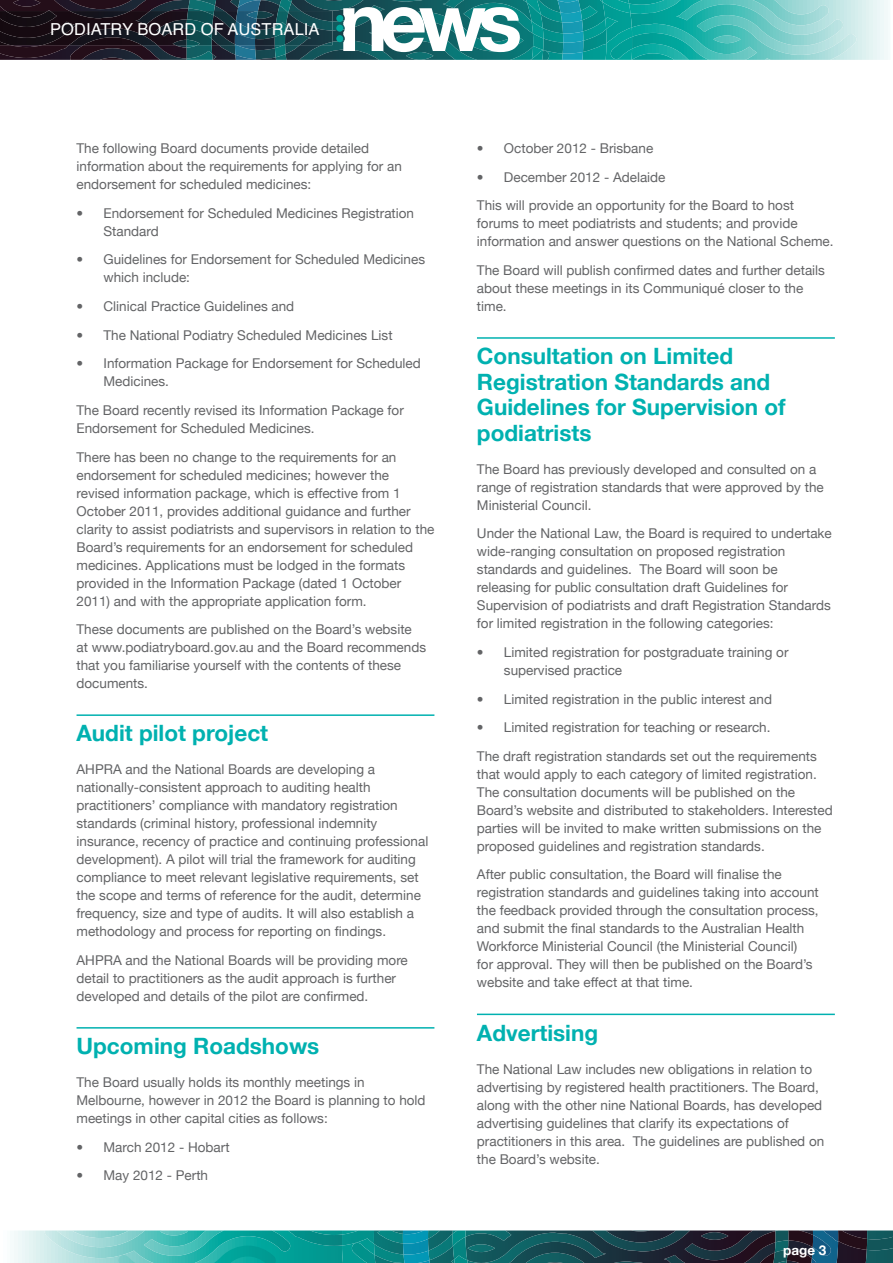
<style>
.page{position:relative;width:893px;height:1263px;background:#fff}
.page>*{position:absolute;margin:0;border:0;box-sizing:border-box;transform-origin:0 0}
.t1{font:700 22.5px/25.5px "Helvetica Neue";color:#00b1b0}
.t2{font:16.5px "Helvetica";color:#fff}
.t3{font:13.5px/18px "Helvetica Neue";color:#636466}
.t4{font:700 13.5px "Helvetica Neue";color:#fff}
</style>
<div class="page">
<svg style="left:14px;top:1230px;width:879px;height:33px;background:#327a7e"></svg>
<svg style="left:54px;top:0;width:834px;height:60px;background:#686972"></svg>
<svg style="left:187px;top:0;width:670px;height:60px;background:#50a7a6"></svg>
<img style="left:289px;top:11px;width:43px;height:34px">
<img style="left:258px;top:11px;width:17px;height:34px">
<img style="left:214px;top:11px;width:21px;height:34px">
<img style="left:0;top:11px;width:214px;height:34px">
<img style="left:235px;top:11px;width:23px;height:34px">
<img style="left:288px;top:11px;width:1px;height:34px">
<img style="left:275px;top:11px;width:13px;height:34px">
<hr style="left:77px;top:714px;width:357px;height:2px;background:#00b1b0">
<hr style="left:77px;top:1027px;width:357px;height:1px;background:#00b1b0">
<hr style="left:477px;top:337px;width:358px;height:2px;background:#00b1b0">
<hr style="left:477px;top:1013px;width:358px;height:2px;background:#00b1b0">
<p class="t2" style="left:50px;top:16px;width:271px">PODIATRY BOARD OF AUSTRALIA</p>
<p class="t3" style="left:77px;top:139px;width:327px">The following Board documents provide detailed information about the requirements for applying for an endorsement for scheduled medicines:</p>
<p class="t3" style="left:104px;top:204px;width:312px;text-indent:-27px">• Endorsement for Scheduled Medicines Registration<br>Standard</p>
<p class="t3" style="left:104px;top:250px;width:323px;text-indent:-27px">• Guidelines for Endorsement for Scheduled Medicines which include:</p>
<p class="t3" style="left:77px;top:297px;width:219px">• Clinical Practice Guidelines and</p>
<p class="t3" style="left:77px;top:326px;width:318px">• The National Podiatry Scheduled Medicines List</p>
<p class="t3" style="left:104px;top:354px;width:319px;text-indent:-27px">• Information Package for Endorsement for Scheduled<br>Medicines.</p>
<p class="t3" style="left:77px;top:401px;width:329px">The Board recently revised its Information Package for<br>Endorsement for Scheduled Medicines.</p>
<p class="t3" style="left:77px;top:448px;width:359px">There has been no change to the requirements for an endorsement for scheduled medicines; however the revised information package, which is effective from 1<br>October 2011, provides additional guidance and further clarity to assist podiatrists and supervisors in relation to the Board’s requirements for an endorsement for scheduled medicines. Applications must be lodged in the formats provided in the Information Package (dated 1 October 2011) and with the appropriate application form.</p>
<p class="t3" style="left:77px;top:620px;width:351px">These documents are published on the Board’s website at www.podiatryboard.gov.au and the Board recommends that you familiarise yourself with the contents of these documents.</p>
<h1 class="t1" style="left:77px;top:720px;width:193px">Audit pilot project</h1>
<p class="t3" style="left:77px;top:760px;width:353px">AHPRA and the National Boards are developing a nationally-consistent approach to auditing health practitioners’ compliance with mandatory registration standards (criminal history, professional indemnity insurance, recency of practice and continuing professional development). A pilot will trial the framework for auditing compliance to meet relevant legislative requirements, set the scope and terms of reference for the audit, determine frequency, size and type of audits. It will also establish a methodology and process for reporting on findings.</p>
<p class="t3" style="left:77px;top:951px;width:333px">AHPRA and the National Boards will be providing more detail to practitioners as the audit approach is further developed and details of the pilot are confirmed.</p>
<h1 class="t1" style="left:77px;top:1033px;width:244px">Upcoming Roadshows</h1>
<p class="t3" style="left:77px;top:1073px;width:351px">The Board usually holds its monthly meetings in<br>Melbourne, however in 2012 the Board is planning to hold meetings in other capital cities as follows:</p>
<p class="t3" style="left:77px;top:1138px;width:155px">• March 2012 - Hobart</p>
<p class="t3" style="left:77px;top:1166px;width:133px">• May 2012 - Perth</p>
<p class="t3" style="left:477px;top:139px;width:178px">• October 2012 - Brisbane</p>
<p class="t3" style="left:477px;top:162px;width:319px;line-height:28.7px">• December 2012 - Adelaide<br>This will provide an opportunity for the Board to host</p>
<p class="t3" style="left:477px;top:214px;width:358px">forums to meet podiatrists and students; and provide information and answer questions on the National Scheme.</p>
<p class="t3" style="left:477px;top:261px;width:350px">The Board will publish confirmed dates and further details about these meetings in its Communiqué closer to the time.</p>
<h1 class="t1" style="left:477px;top:343px;width:310px">Consultation on Limited<br>Registration Standards and<br>Guidelines for Supervision of podiatrists</h1>
<p class="t3" style="left:477px;top:460px;width:348px">The Board has previously developed and consulted on a range of registration standards that were approved by the<br>Ministerial Council.</p>
<p class="t3" style="left:477px;top:524px;width:356px">Under the National Law, the Board is required to undertake wide-ranging consultation on proposed registration standards and guidelines. The Board will soon be releasing for public consultation draft Guidelines for Supervision of podiatrists and draft Registration Standards for limited registration in the following categories:</p>
<p class="t3" style="left:504px;top:643px;width:286px;text-indent:-27px">• Limited registration for postgraduate training or supervised practice</p>
<p class="t3" style="left:477px;top:689px;width:297px">• Limited registration in the public interest and</p>
<p class="t3" style="left:477px;top:713px;width:341px;line-height:28.7px">• Limited registration for teaching or research.<br>The draft registration standards set out the requirements</p>
<p class="t3" style="left:477px;top:765px;width:357px">that would apply to each category of limited registration.<br>The consultation documents will be published on the Board’s website and distributed to stakeholders. Interested parties will be invited to make written submissions on the proposed guidelines and registration standards.</p>
<p class="t3" style="left:477px;top:865px;width:343px">After public consultation, the Board will finalise the registration standards and guidelines taking into account the feedback provided through the consultation process, and submit the final standards to the Australian Health Workforce Ministerial Council (the Ministerial Council)<br>for approval. They will then be published on the Board’s website and take effect at that time.</p>
<h1 class="t1" style="left:477px;top:1019px;width:123px">Advertising</h1>
<p class="t3" style="left:477px;top:1059px;width:349px">The National Law includes new obligations in relation to advertising by registered health practitioners. The Board, along with the other nine National Boards, has developed advertising guidelines that clarify its expectations of practitioners in this area. The guidelines are published on the Board’s website.</p>
<p class="t4" style="left:783px;top:1242px;width:45px">page 3</p>
</div>
